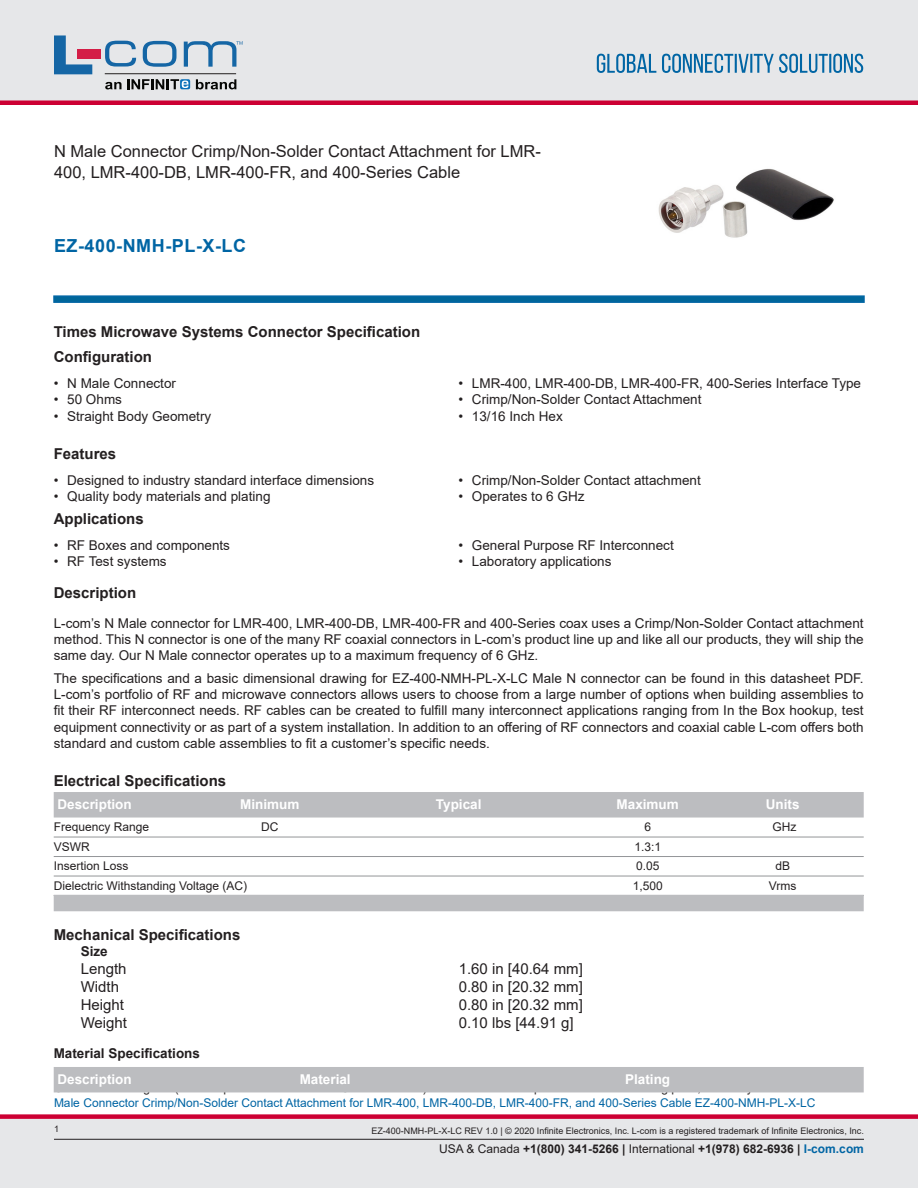
<style>
.page{position:relative;width:918px;height:1188px;background:#fff}
.page>*{position:absolute;margin:0;border:0;box-sizing:border-box;transform-origin:0 0}
.PN{font:700 18px "Arial";letter-spacing:.03em;color:#0065a4}
.Web_Description_Para{font:16.5px/21px "Arial";color:#231f20}
.LCOM_Section_Header{font:700 15px "Arial";color:#231f20}
.Specs_Para{font:15px "Arial";color:#231f20}
.Head1{font:700 15px "Arial";color:#231f20}
.MarketingDescription{font:13.5px/16.2px "Arial";color:#231f20;text-align:justify}
.LCOM_Table_Header_Lo{font:700 13.5px "Arial";color:#fff}
.Head2{font:700 13.5px "Arial";color:#231f20}
.Head2_after_Head1{font:700 13.5px "Arial";color:#231f20}
.Description_and_PN_L{font:12px "Arial";color:#0065a4}
.LCOM_Table_Body_Low{font:12px "Arial";color:#231f20}
.t1{font:700 12px "Arial";color:#231f20}
.t2{font:9px "Arial";color:#231f20}
.s1{font-weight:400}
.s2{color:#0065a4}
</style>
<div class="page">
<div style="left:0;top:1119px;width:918px;height:69px;background:#e6e7e9"></div>
<div style="left:0;top:1114px;width:918px;height:5px;background:#c03"></div>
<div style="left:0;top:0;width:918px;height:102px;background:#e6e7e9"></div>
<div style="left:0;top:100px;width:918px;height:5px;background:#c03"></div>
<hr style="left:54px;top:1139px;width:810px;height:1px;background:#231f20">
<svg style="left:597px;top:54px;width:266px;height:19px"></svg>
<svg style="left:53px;top:295px;width:812px;height:8px;background:#0f6ea3"></svg>
<hr style="left:105px;top:73px;width:131px;height:1px;background:#211e1e">
<svg style="left:54px;top:35px;width:38px;height:39px"></svg>
<svg style="left:143px;top:41px;width:34px;height:26px"></svg>
<svg style="left:105px;top:41px;width:31px;height:26px"></svg>
<div style="left:77px;top:49px;width:23px;height:10px;background:#d41e47"></div>
<svg style="left:180px;top:79px;width:10px;height:10px"></svg>
<svg style="left:196px;top:79px;width:40px;height:10px"></svg>
<svg style="left:105px;top:79px;width:83px;height:10px"></svg>
<svg style="left:184px;top:41px;width:59px;height:26px"></svg>
<img style="left:658px;top:169px;width:176px;height:69px">
<div style="left:54px;top:792px;width:810px;height:26px;background:#bcbdc0"></div>
<hr style="left:54px;top:837px;width:810px;height:1px;background:#939598">
<hr style="left:54px;top:856px;width:810px;height:1px;background:#939598">
<hr style="left:54px;top:876px;width:810px;height:1px;background:#939598">
<div style="left:54px;top:895px;width:810px;height:16px;background:#bcbdc0"></div>
<div style="left:54px;top:1067px;width:810px;height:25px;background:#bcbdc0"></div>
<h1 class="Web_Description_Para" style="left:54px;top:141px;width:488px">N Male Connector Crimp/Non-Solder Contact Attachment for LMR-<br>400, LMR-400-DB, LMR-400-FR, and 400-Series Cable</h1>
<p class="PN" style="left:54px;top:233px;width:194px">EZ-400-NMH-PL-X-LC</p>
<p class="LCOM_Section_Header" style="left:54px;top:321px;width:368px">Times Microwave Systems Connector Specification</p>
<p class="LCOM_Section_Header" style="left:54px;top:346px;width:100px">Configuration</p>
<p class="MarketingDescription" style="left:54px;top:375px;width:124px">• N Male Connector</p>
<p class="MarketingDescription" style="left:54px;top:391px;width:70px">• 50 Ohms</p>
<p class="MarketingDescription" style="left:54px;top:408px;width:159px">• Straight Body Geometry</p>
<p class="LCOM_Section_Header" style="left:54px;top:443px;width:64px">Features</p>
<p class="MarketingDescription" style="left:54px;top:472px;width:322px">• Designed to industry standard interface dimensions</p>
<p class="MarketingDescription" style="left:54px;top:488px;width:218px">• Quality body materials and plating</p>
<p class="LCOM_Section_Header" style="left:54px;top:508px;width:92px">Applications</p>
<p class="MarketingDescription" style="left:54px;top:537px;width:178px">• RF Boxes and components</p>
<p class="MarketingDescription" style="left:54px;top:553px;width:115px">• RF Test systems</p>
<p class="MarketingDescription" style="left:458px;top:375px;width:404px">• LMR-400, LMR-400-DB, LMR-400-FR, 400-Series Interface Type</p>
<p class="MarketingDescription" style="left:458px;top:391px;width:245px">• Crimp/Non-Solder Contact Attachment</p>
<p class="MarketingDescription" style="left:458px;top:408px;width:106px">• 13/16 Inch Hex</p>
<p class="MarketingDescription" style="left:458px;top:472px;width:244px">• Crimp/Non-Solder Contact attachment</p>
<p class="MarketingDescription" style="left:458px;top:488px;width:128px">• Operates to 6 GHz</p>
<p class="MarketingDescription" style="left:458px;top:537px;width:217px">• General Purpose RF Interconnect</p>
<p class="MarketingDescription" style="left:458px;top:553px;width:155px">• Laboratory applications</p>
<p class="LCOM_Section_Header" style="left:54px;top:582px;width:84px">Description</p>
<p class="MarketingDescription" style="left:54px;top:615px;width:811px">L-com’s N Male connector for LMR-400, LMR-400-DB, LMR-400-FR and 400-Series coax uses a Crimp/Non-Solder Contact attachment method. This N connector is one of the many RF coaxial connectors in L-com’s product line up and like all our products, they will ship the same day. Our N Male connector operates up to a maximum frequency of 6 GHz.</p>
<p class="MarketingDescription" style="left:54px;top:670px;width:812px">The specifications and a basic dimensional drawing for EZ-400-NMH-PL-X-LC Male N connector can be found in this datasheet PDF.<br>L-com’s portfolio of RF and microwave connectors allows users to choose from a large number of options when building assemblies to fit their RF interconnect needs. RF cables can be created to fulfill many interconnect applications ranging from In the Box hookup, test equipment connectivity or as part of a system installation. In addition to an offering of RF connectors and coaxial cable L-com offers both standard and custom cable assemblies to fit a customer’s specific needs.</p>
<p class="Head1" style="left:54px;top:770px;width:174px">Electrical Specifications</p>
<p class="LCOM_Table_Header_Lo" style="left:57px;top:795px;width:76px">Description</p>
<p class="LCOM_Table_Header_Lo" style="left:240px;top:795px;width:61px">Minimum</p>
<p class="LCOM_Table_Header_Lo" style="left:436px;top:795px;width:47px">Typical</p>
<p class="LCOM_Table_Header_Lo" style="left:617px;top:795px;width:64px">Maximum</p>
<p class="LCOM_Table_Header_Lo" style="left:766px;top:795px;width:35px">Units</p>
<p class="LCOM_Table_Body_Low" style="left:54px;top:819px;width:97px">Frequency Range</p>
<p class="LCOM_Table_Body_Low" style="left:261px;top:819px;width:19px">DC</p>
<p class="LCOM_Table_Body_Low" style="left:644px;top:819px;width:8px">6</p>
<p class="LCOM_Table_Body_Low" style="left:772px;top:819px;width:25px">GHz</p>
<p class="LCOM_Table_Body_Low" style="left:54px;top:838px;width:37px">VSWR</p>
<p class="LCOM_Table_Body_Low" style="left:634px;top:838px;width:28px">1.3:1</p>
<p class="LCOM_Table_Body_Low" style="left:54px;top:858px;width:76px">Insertion Loss</p>
<p class="LCOM_Table_Body_Low" style="left:636px;top:858px;width:25px">0.05</p>
<p class="LCOM_Table_Body_Low" style="left:775px;top:858px;width:16px">dB</p>
<p class="LCOM_Table_Body_Low" style="left:54px;top:877px;width:195px">Dielectric Withstanding Voltage (AC)</p>
<p class="LCOM_Table_Body_Low" style="left:633px;top:877px;width:32px">1,500</p>
<p class="LCOM_Table_Body_Low" style="left:769px;top:877px;width:29px">Vrms</p>
<p class="Head1" style="left:54px;top:924px;width:188px">Mechanical Specifications</p>
<p class="Head2_after_Head1" style="left:81px;top:942px;width:29px">Size</p>
<p class="Specs_Para" style="left:81px;top:958px;width:47px">Length</p>
<p class="Specs_Para" style="left:459px;top:958px;width:126px">1.60 in [40.64 mm]</p>
<p class="Specs_Para" style="left:81px;top:976px;width:40px">Width</p>
<p class="Specs_Para" style="left:459px;top:976px;width:126px">0.80 in [20.32 mm]</p>
<p class="Specs_Para" style="left:81px;top:994px;width:45px">Height</p>
<p class="Specs_Para" style="left:459px;top:994px;width:126px">0.80 in [20.32 mm]</p>
<p class="Specs_Para" style="left:81px;top:1012px;width:48px">Weight</p>
<p class="Specs_Para" style="left:459px;top:1012px;width:117px">0.10 lbs [44.91 g]</p>
<p class="Head2" style="left:54px;top:1043px;width:148px">Material Specifications</p>
<p class="LCOM_Table_Header_Lo" style="left:57px;top:1070px;width:76px">Description</p>
<p class="LCOM_Table_Header_Lo" style="left:300px;top:1070px;width:53px">Material</p>
<p class="LCOM_Table_Header_Lo" style="left:625px;top:1070px;width:47px">Plating</p>
<p class="Description_and_PN_L" style="left:54px;top:1094px;width:763px">Male Connector Crimp/Non-Solder Contact Attachment for LMR-400, LMR-400-DB, LMR-400-FR, and 400-Series Cable EZ-400-NMH-PL-X-LC</p>
<p class="t2" style="left:54px;top:1123px;width:7px">1</p>
<p class="t2" style="left:371px;top:1125px;width:494px">EZ-400-NMH-PL-X-LC REV 1.0 | © 2020 Infinite Electronics, Inc. L-com is a registered trademark of Infinite Electronics, Inc.</p>
<p class="t1" style="left:439px;top:1140px;width:426px"><span class="s1">USA &amp; Canada</span> +1(800) 341-5266 | <span class="s1">International</span> +1(978) 682-6936 | <span class="s2">l-com.com</span></p>
</div>
